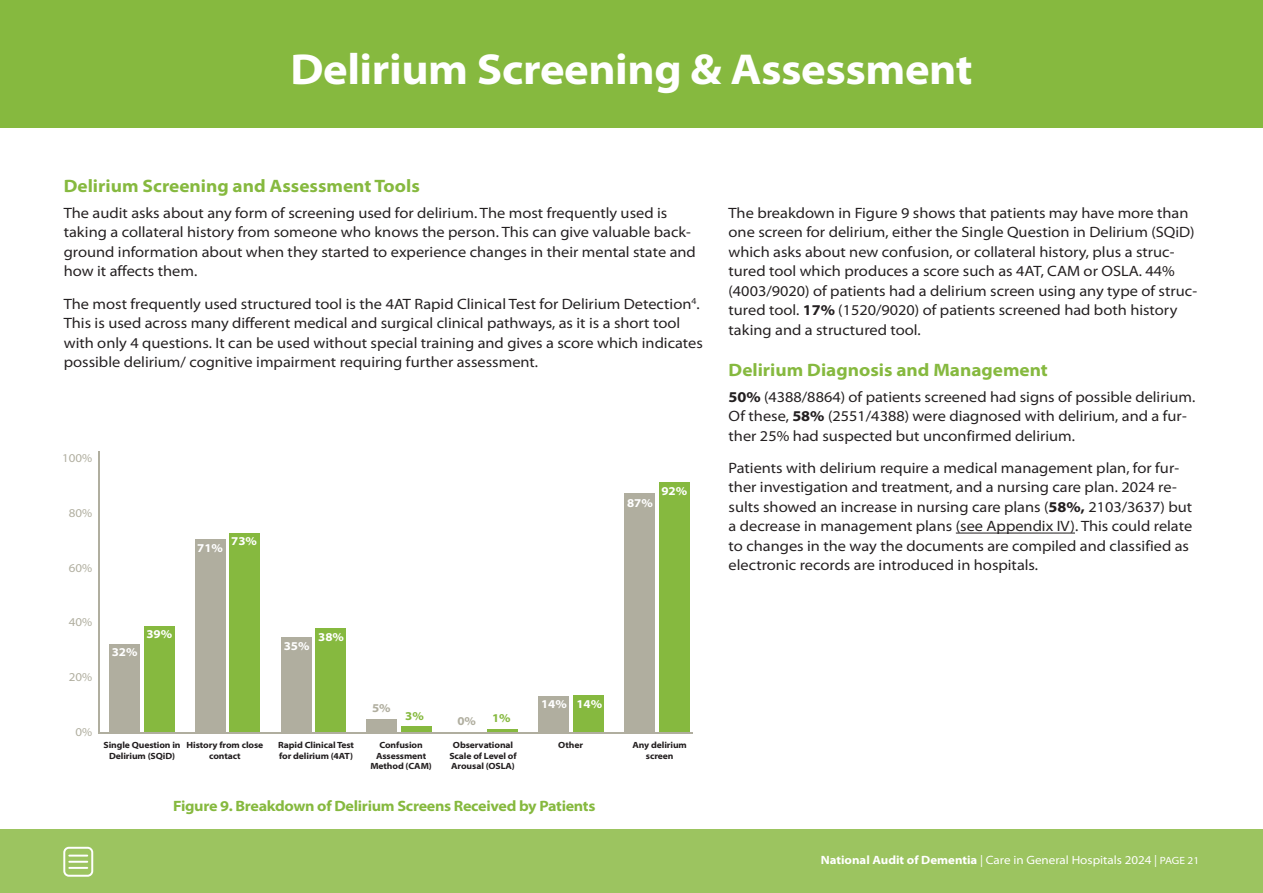
<style>
.page{position:relative;width:1263px;height:893px;background:#fff}
.page>*{position:absolute;margin:0;border:0;box-sizing:border-box;transform-origin:0 0}
.t1{font:700 semi-expanded 43.5px "Myriad Pro";letter-spacing:-.01em;color:#fff}
.t2{font:700 semi-expanded 18px "Myriad Pro";color:#86b93f}
.t3{font:semi-expanded 15px/19.5px "Myriad Pro";color:#231f20}
.t4{font:700 semi-expanded 15px "Myriad Pro";letter-spacing:-.02em;color:#86b93f}
.t5{font:semi-expanded 12px "Myriad Pro";color:#fff}
.t6{font:700 semi-expanded 12px "Myriad Pro";color:#fff}
.t7{font:semi-expanded 12px "Myriad Pro";color:#b0ae9f}
.t8{font:700 semi-expanded 12px "Myriad Pro";color:#b0ae9f}
.t9{font:700 semi-expanded 12px "Myriad Pro";color:#86b93f}
.t10{font:700 semi-expanded 9px/10.5px "Myriad Pro";letter-spacing:-.01em;color:#231f20;text-align:center}
.s1{font-weight:700}
.s2{font-size:10.5px}
</style>
<div class="page">
<div style="left:0;top:829px;width:1263px;height:64px;background:#9cc460"></div>
<div style="left:0;top:0;width:1263px;height:128px;background:#86b93f"></div>
<div style="left:63px;top:847px;width:30px;height:30px;border:2px solid #fff;border-radius:5px"></div>
<svg style="left:69px;top:855px;width:18px;height:14px"></svg>
<hr style="left:956px;top:533px;width:119px;height:1px;background:#231f20">
<hr style="left:98px;top:451px;width:2px;height:282px;background:#b0ae9f">
<div style="left:109px;top:644px;width:31px;height:89px;background:#b0ae9f"></div>
<div style="left:144px;top:626px;width:30px;height:107px;background:#86b93f"></div>
<div style="left:195px;top:539px;width:31px;height:194px;background:#b0ae9f"></div>
<div style="left:230px;top:533px;width:30px;height:200px;background:#86b93f"></div>
<div style="left:281px;top:637px;width:30px;height:96px;background:#b0ae9f"></div>
<div style="left:315px;top:628px;width:31px;height:105px;background:#86b93f"></div>
<div style="left:367px;top:719px;width:30px;height:14px;background:#b0ae9f"></div>
<div style="left:401px;top:726px;width:31px;height:7px;background:#86b93f"></div>
<hr style="left:487px;top:729px;width:31px;height:4px;background:#86b93f">
<div style="left:538px;top:696px;width:31px;height:37px;background:#b0ae9f"></div>
<div style="left:573px;top:695px;width:31px;height:38px;background:#86b93f"></div>
<div style="left:624px;top:493px;width:31px;height:240px;background:#b0ae9f"></div>
<div style="left:659px;top:482px;width:30px;height:251px;background:#86b93f"></div>
<hr style="left:98px;top:732px;width:595px;height:2px;background:#b0ae9f">
<h1 class="t1" style="left:290px;top:53px;width:683px">Delirium Screening &amp; Assessment</h1>
<p class="t2" style="left:64px;top:179px;width:358px">Delirium Screening and Assessment Tools</p>
<p class="t3" style="left:64px;top:204px;width:634px">The audit asks about any form of screening used for delirium. The most frequently used is taking a collateral history from someone who knows the person. This can give valuable back&shy;ground information about when they started to experience changes in their mental state and how it affects them.</p>
<p class="t3" style="left:64px;top:295px;width:641px">The most frequently used structured tool is the 4AT Rapid Clinical Test for Delirium Detection<sup>4</sup>.<br>This is used across many different medical and surgical clinical pathways, as it is a short tool with only 4 questions. It can be used without special training and gives a score which indicates possible delirium/ cognitive impairment requiring further assessment.</p>
<p class="t7" style="left:62px;top:454px;width:32px">100%</p>
<p class="t7" style="left:69px;top:508px;width:25px">80%</p>
<p class="t7" style="left:69px;top:563px;width:25px">60%</p>
<p class="t6" style="left:197px;top:543px;width:27px">71%</p>
<p class="t6" style="left:231px;top:537px;width:27px">73%</p>
<p class="t6" style="left:627px;top:498px;width:27px">87%</p>
<p class="t6" style="left:661px;top:486px;width:27px">92%</p>
<p class="t7" style="left:69px;top:618px;width:25px">40%</p>
<p class="t7" style="left:69px;top:672px;width:25px">20%</p>
<p class="t7" style="left:75px;top:727px;width:18px">0%</p>
<p class="t6" style="left:112px;top:648px;width:27px">32%</p>
<p class="t6" style="left:146px;top:630px;width:27px">39%</p>
<p class="t6" style="left:284px;top:641px;width:27px">35%</p>
<p class="t6" style="left:318px;top:632px;width:27px">38%</p>
<p class="t8" style="left:372px;top:704px;width:20px">5%</p>
<p class="t9" style="left:405px;top:712px;width:20px">3%</p>
<p class="t8" style="left:457px;top:717px;width:20px">0%</p>
<p class="t9" style="left:492px;top:714px;width:20px">1%</p>
<p class="t6" style="left:541px;top:700px;width:63px">14% 14%</p>
<p class="t10" style="left:104px;top:741px;width:79px">Single Question in<br>Delirium (SQiD)</p>
<p class="t10" style="left:187px;top:741px;width:78px">History from close contact</p>
<p class="t10" style="left:278px;top:741px;width:77px;text-align:left">Rapid Clinical Test for delirium (4AT)</p>
<p class="t10" style="left:370px;top:741px;width:63px">Confusion<br>Assessment<br>Method (CAM)</p>
<p class="t10" style="left:449px;top:741px;width:69px">Observational<br>Scale of Level of<br>Arousal (OSLA)</p>
<p class="t10" style="left:558px;top:741px;width:26px">Other</p>
<p class="t10" style="left:632px;top:741px;width:56px">Any delirium screen</p>
<p class="t4" style="left:173px;top:800px;width:424px">Figure 9. Breakdown of Delirium Screens Received by Patients</p>
<p class="t3" style="left:728px;top:204px;width:470px">The breakdown in Figure 9 shows that patients may have more than one screen for delirium, either the Single Question in Delirium (SQiD) which asks about new confusion, or collateral history, plus a struc&shy;tured tool which produces a score such as 4AT, CAM or OSLA. 44% (4003/9020) of patients had a delirium screen using any type of struc&shy;tured tool. <span class="s1">17%</span> (1520/9020) of patients screened had both history taking and a structured tool.</p>
<p class="t2" style="left:728px;top:363px;width:321px">Delirium Diagnosis and Management</p>
<p class="t3" style="left:728px;top:388px;width:468px"><span class="s1">50%</span> (4388/8864) of patients screened had signs of possible delirium.<br>Of these, <span class="s1">58%</span> (2551/4388) were diagnosed with delirium, and a fur&shy;ther 25% had suspected but unconfirmed delirium.</p>
<p class="t3" style="left:728px;top:459px;width:465px">Patients with delirium require a medical management plan, for fur&shy;ther investigation and treatment, and a nursing care plan. 2024 re&shy;sults showed an increase in nursing care plans (<span class="s1">58%,</span> 2103/3637) but a decrease in management plans (see Appendix IV). This could relate to changes in the way the documents are compiled and classified as electronic records are introduced in hospitals.</p>
<p class="t5" style="left:821px;top:855px;width:380px"><span class="s1">National Audit of Dementia</span> | Care in General Hospitals 2024 | <span class="s2">PAGE 21</span></p>
</div>
